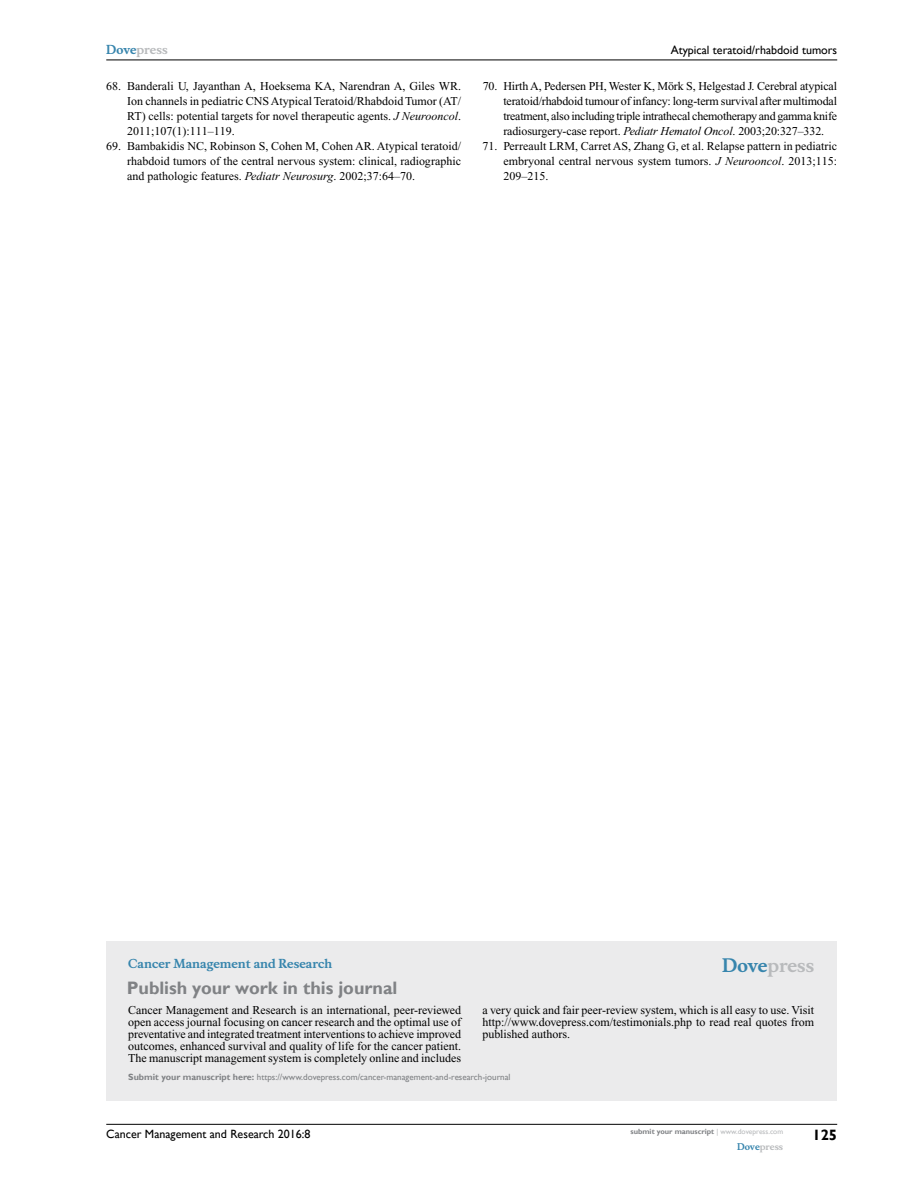
<style>
.page{position:relative;width:918px;height:1188px;background:#fff}
.page>*{position:absolute;margin:0;border:0;box-sizing:border-box;transform-origin:0 0}
.t1{font:700 18px "Gill Sans";color:#808285}
.t2{font:700 18px "Musee";color:#b8babc}
.t3{font:700 15px "Gill Sans";color:#000}
.t4{font:12px/15px "Times New Roman";color:#000;text-align:justify}
.t5{font:12px "Gill Sans";color:#000}
.t6{font:700 12px "Musee";color:#3785ad}
.t7{font:700 12px "Musee";color:#b8babc}
.t8{font:9px "Gill Sans";color:#808285}
.t9{font:700 9px "Musee";color:#b8babc}
.t10{font:700 7.5px "Gill Sans";color:#808285}
.s1{color:#3785ad}
.s2{font-style:italic}
.s3{font-weight:700}
.s4{font-weight:400;color:#b8babc}
</style>
<div class="page">
<div style="left:106px;top:941px;width:731px;height:159px;background:#ebebec"></div>
<hr style="left:106px;top:1124px;width:731px;height:1px;background:#000">
<hr style="left:106px;top:60px;width:731px;height:1px;background:#000">
<p class="t7" style="left:106px;top:43px;width:63px"><span class="s1">Dove</span>press</p>
<p class="t4" style="left:127px;top:79px;width:335px;text-indent:-21px">68. Banderali U, Jayanthan A, Hoeksema KA, Narendran A, Giles WR.<br>Ion channels in pediatric CNS Atypical Teratoid/Rhabdoid Tumor (AT/ RT) cells: potential targets for novel therapeutic agents. <span class="s2">J Neurooncol</span>.<br>2011;107(1):111–119.</p>
<p class="t4" style="left:127px;top:139px;width:335px;text-indent:-21px">69. Bambakidis NC, Robinson S, Cohen M, Cohen AR. Atypical teratoid/ rhabdoid tumors of the central nervous system: clinical, radiographic and pathologic features. <span class="s2">Pediatr Neurosurg</span>. 2002;37:64–70.</p>
<p class="t5" style="left:671px;top:43px;width:168px">Atypical teratoid/rhabdoid tumors</p>
<p class="t4" style="left:503px;top:79px;width:335px;text-indent:-21px">70. Hirth A, Pedersen PH, Wester K, Mörk S, Helgestad J. Cerebral atypical teratoid/rhabdoid tumour of infancy: long-term survival after multimodal treatment, also including triple intrathecal chemotherapy and gamma knife radiosurgery-case report. <span class="s2">Pediatr Hematol Oncol</span>. 2003;20:327–332.</p>
<p class="t4" style="left:503px;top:139px;width:335px;text-indent:-21px">71. Perreault LRM, Carret AS, Zhang G, et al. Relapse pattern in pediatric embryonal central nervous system tumors. <span class="s2">J Neurooncol</span>. 2013;115:<br>209–215.</p>
<p class="t6" style="left:128px;top:956px;width:206px">Cancer Management and Research</p>
<h1 class="t1" style="left:127px;top:977px;width:272px">Publish your work in this journal</h1>
<h1 class="t2" style="left:722px;top:955px;width:94px"><span class="s1">Dove</span>press</h1>
<p class="t4" style="left:128px;top:1004px;width:334px;line-height:12px">Cancer Management and Research is an international, peer-reviewed open access journal focusing on cancer research and the optimal use of preventative and integrated treatment interventions to achieve improved outcomes, enhanced survival and quality of life for the cancer patient.<br>The manuscript management system is completely online and includes</p>
<p class="t4" style="left:482px;top:1004px;width:333px;line-height:12px">a very quick and fair peer-review system, which is all easy to use. Visit http://www.dovepress.com/testimonials.php to read real quotes from published authors.</p>
<p class="t8" style="left:128px;top:1072px;width:384px"><span class="s3">Submit your manuscript here:</span> https://www.dovepress.com/cancer-management-and-research-journal</p>
<p class="t5" style="left:106px;top:1127px;width:206px">Cancer Management and Research 2016:8</p>
<p class="t10" style="left:631px;top:1127px;width:154px">submit your manuscript <span class="s4">| www.dovepress.com</span></p>
<p class="t9" style="left:737px;top:1141px;width:48px"><span class="s1">Dove</span>press</p>
<p class="t3" style="left:812px;top:1126px;width:26px">125</p>
</div>
